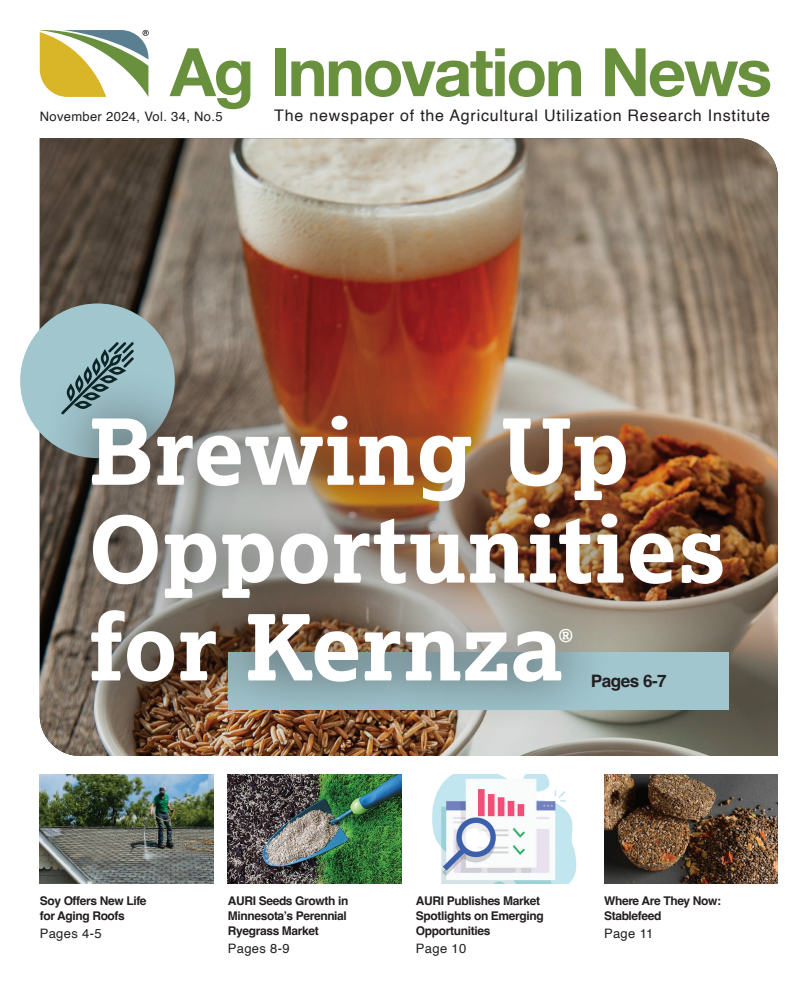
<style>
.page{position:relative;width:810px;height:990px;background:#fff}
.page>*{position:absolute;margin:0;border:0;box-sizing:border-box;transform-origin:0 0}
.t1{font:700 91px/97.8px "Lexia";letter-spacing:.02em;color:#fff}
.t2{font:700 17.5px "Lexia";color:#fff}
.t3{font:700 17.2px "Helvetica";letter-spacing:-.03em;color:#231f20}
.t4{font:16px "Helvetica";letter-spacing:.05em;color:#231f20}
.t5{font:13px "Helvetica";letter-spacing:.025em;color:#231f20}
.t6{font:700 12px/15px "Helvetica";letter-spacing:-.03em;color:#231f20}
</style>
<div class="page">
<img style="left:40px;top:138px;width:738px;height:618px">
<svg style="left:40px;top:29px;width:109px;height:68px"></svg>
<svg style="left:170px;top:48px;width:80px;height:61px"></svg>
<div style="left:275px;top:48px;width:10px;height:48px;background:#69913d"></div>
<svg style="left:291px;top:48px;width:290px;height:49px"></svg>
<svg style="left:605px;top:48px;width:165px;height:49px"></svg>
<img style="left:40px;top:774px;width:174px;height:109px">
<img style="left:228px;top:774px;width:174px;height:109px">
<img style="left:432px;top:774px;width:145px;height:109px">
<img style="left:604px;top:774px;width:174px;height:109px">
<div style="left:20px;top:303px;width:155px;height:155px;background:#a1c6ce;border-radius:50%"></div>
<svg style="left:87px;top:342px;width:47px;height:25px"></svg>
<div style="left:43px;top:367px;width:729px;height:365px;background:#231f20;opacity:.75"></div>
<p class="t5" style="left:40px;top:107px;width:184px">November 2024, Vol. 34, No.5</p>
<h3 class="t4" style="left:274px;top:103px;width:497px">The newspaper of the Agricultural Utilization Research Institute</h3>
<h1 class="t1" style="left:89px;top:400px;width:638px">Brewing Up<br>Opportunities for Kernza</h1>
<h2 class="t2" style="left:558px;top:624px;width:16px">®</h2>
<h3 class="t3" style="left:591px;top:671px;width:78px">Pages 6-7</h3>
<p class="t6" style="left:40px;top:895px;width:108px">Soy Offers New Life for Aging Roofs</p>
<p class="t5" style="left:40px;top:924px;width:63px">Pages 4-5</p>
<p class="t6" style="left:228px;top:895px;width:122px">AURI Seeds Growth in<br>Minnesota’s Perennial<br>Ryegrass Market</p>
<p class="t5" style="left:228px;top:939px;width:63px">Pages 8-9</p>
<p class="t6" style="left:416px;top:895px;width:129px">AURI Publishes Market<br>Spotlights on Emerging<br>Opportunities</p>
<p class="t5" style="left:416px;top:939px;width:52px">Page 10</p>
<p class="t6" style="left:604px;top:895px;width:119px">Where Are They Now:<br>Stablefeed</p>
<p class="t5" style="left:604px;top:924px;width:51px">Page 11</p>
</div>
